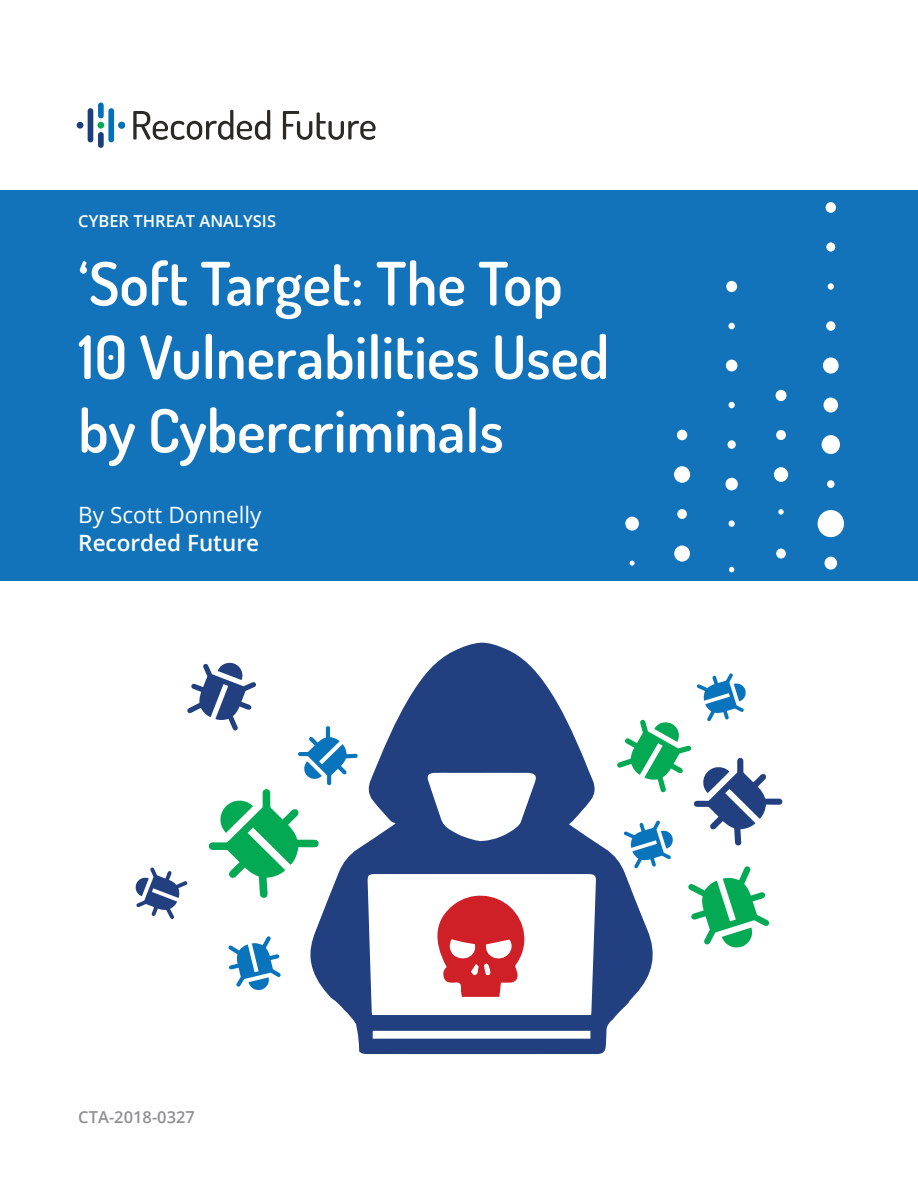
<style>
.page{position:relative;width:918px;height:1188px;background:#fff}
.page>*{position:absolute;margin:0;border:0;box-sizing:border-box;transform-origin:0 0}
._1__Title{font:600 60px "Dosis";color:#fff}
._2__Subtitle{font:22.5px "Open Sans";color:#fff}
._2__Subtitle-2{font:600 22.5px "Open Sans";color:#fff}
.Collateral_Type_Date{font:600 16.5px "Open Sans";color:#fff}
.Collateral_Type_Date-2{font:600 16.5px "Open Sans";color:#8e9092}
</style>
<div class="page">
<div style="left:0;top:190px;width:918px;height:390px;background:#1273ba"></div>
<svg style="left:283px;top:111px;width:93px;height:29px"></svg>
<svg style="left:133px;top:110px;width:137px;height:30px"></svg>
<div style="left:97px;top:122px;width:7px;height:7px;background:#00ab53;border-radius:50%"></div>
<div style="left:118px;top:122px;width:7px;height:7px;background:#0070ba;border-radius:50%"></div>
<div style="left:77px;top:122px;width:6px;height:7px;background:#1d3e7c;border-radius:50%"></div>
<div style="left:98px;top:132px;width:6px;height:16px;background:#1d3e7c;border-radius:3px"></div>
<div style="left:108px;top:108px;width:6px;height:34px;background:#0070ba;border-radius:3px"></div>
<div style="left:88px;top:108px;width:5px;height:34px;background:#1d3e7c;border-radius:3px"></div>
<div style="left:98px;top:103px;width:6px;height:15px;background:#0070ba;border-radius:3px"></div>
<div style="left:625px;top:517px;width:14px;height:14px;background:#fff;border-radius:50%"></div>
<svg style="left:630px;top:561px;width:5px;height:5px"></svg>
<div style="left:677px;top:430px;width:10px;height:10px;background:#fff;border-radius:50%"></div>
<div style="left:674px;top:466px;width:16px;height:17px;background:#fff;border-radius:50%"></div>
<div style="left:677px;top:509px;width:10px;height:10px;background:#fff;border-radius:50%"></div>
<div style="left:674px;top:546px;width:16px;height:16px;background:#fff;border-radius:50%"></div>
<div style="left:726px;top:281px;width:11px;height:11px;background:#fff;border-radius:50%"></div>
<div style="left:728px;top:323px;width:7px;height:6px;background:#fff;border-radius:50%"></div>
<div style="left:726px;top:360px;width:11px;height:11px;background:#fff;border-radius:50%"></div>
<svg style="left:729px;top:402px;width:6px;height:6px"></svg>
<div style="left:728px;top:440px;width:8px;height:9px;background:#fff;border-radius:50%"></div>
<div style="left:725px;top:478px;width:13px;height:12px;background:#fff;border-radius:50%"></div>
<div style="left:729px;top:520px;width:6px;height:7px;background:#fff;border-radius:50%"></div>
<div style="left:776px;top:390px;width:11px;height:11px;background:#fff;border-radius:50%"></div>
<div style="left:776px;top:430px;width:10px;height:10px;background:#fff;border-radius:50%"></div>
<div style="left:774px;top:467px;width:14px;height:15px;background:#fff;border-radius:50%"></div>
<svg style="left:778px;top:509px;width:6px;height:6px"></svg>
<svg style="left:729px;top:567px;width:5px;height:5px"></svg>
<div style="left:776px;top:549px;width:10px;height:10px;background:#fff;border-radius:50%"></div>
<div style="left:826px;top:202px;width:10px;height:11px;background:#fff;border-radius:50%"></div>
<div style="left:826px;top:242px;width:9px;height:10px;background:#fff;border-radius:50%"></div>
<div style="left:828px;top:283px;width:6px;height:7px;background:#fff;border-radius:50%"></div>
<div style="left:826px;top:321px;width:9px;height:10px;background:#fff;border-radius:50%"></div>
<div style="left:823px;top:357px;width:16px;height:17px;background:#fff;border-radius:50%"></div>
<div style="left:824px;top:398px;width:14px;height:15px;background:#fff;border-radius:50%"></div>
<div style="left:822px;top:435px;width:18px;height:19px;background:#fff;border-radius:50%"></div>
<div style="left:827px;top:480px;width:8px;height:8px;background:#fff;border-radius:50%"></div>
<div style="left:818px;top:510px;width:26px;height:27px;background:#fff;border-radius:50%"></div>
<div style="left:825px;top:557px;width:12px;height:13px;background:#fff;border-radius:50%"></div>
<svg style="left:310px;top:642px;width:343px;height:412px"></svg>
<svg style="left:432px;top:892px;width:98px;height:105px"></svg>
<svg style="left:228px;top:936px;width:53px;height:54px"></svg>
<svg style="left:135px;top:662px;width:223px;height:257px"></svg>
<svg style="left:617px;top:673px;width:166px;height:275px"></svg>
<p class="Collateral_Type_Date" style="left:78px;top:210px;width:199px">CYBER THREAT ANALYSIS</p>
<p class="_1__Title" style="left:78px;top:245px;width:486px">‘Soft Target: The Top</p>
<p class="_1__Title" style="left:78px;top:318px;width:533px">10 Vulnerabilities Used</p>
<p class="_1__Title" style="left:78px;top:392px;width:427px">by Cybercriminals</p>
<p class="_2__Subtitle" style="left:78px;top:499px;width:185px">By Scott Donnelly</p>
<p class="_2__Subtitle-2" style="left:78px;top:528px;width:182px">Recorded Future</p>
<p class="Collateral_Type_Date-2" style="left:78px;top:1105px;width:118px">CTA-2018-0327</p>
</div>
